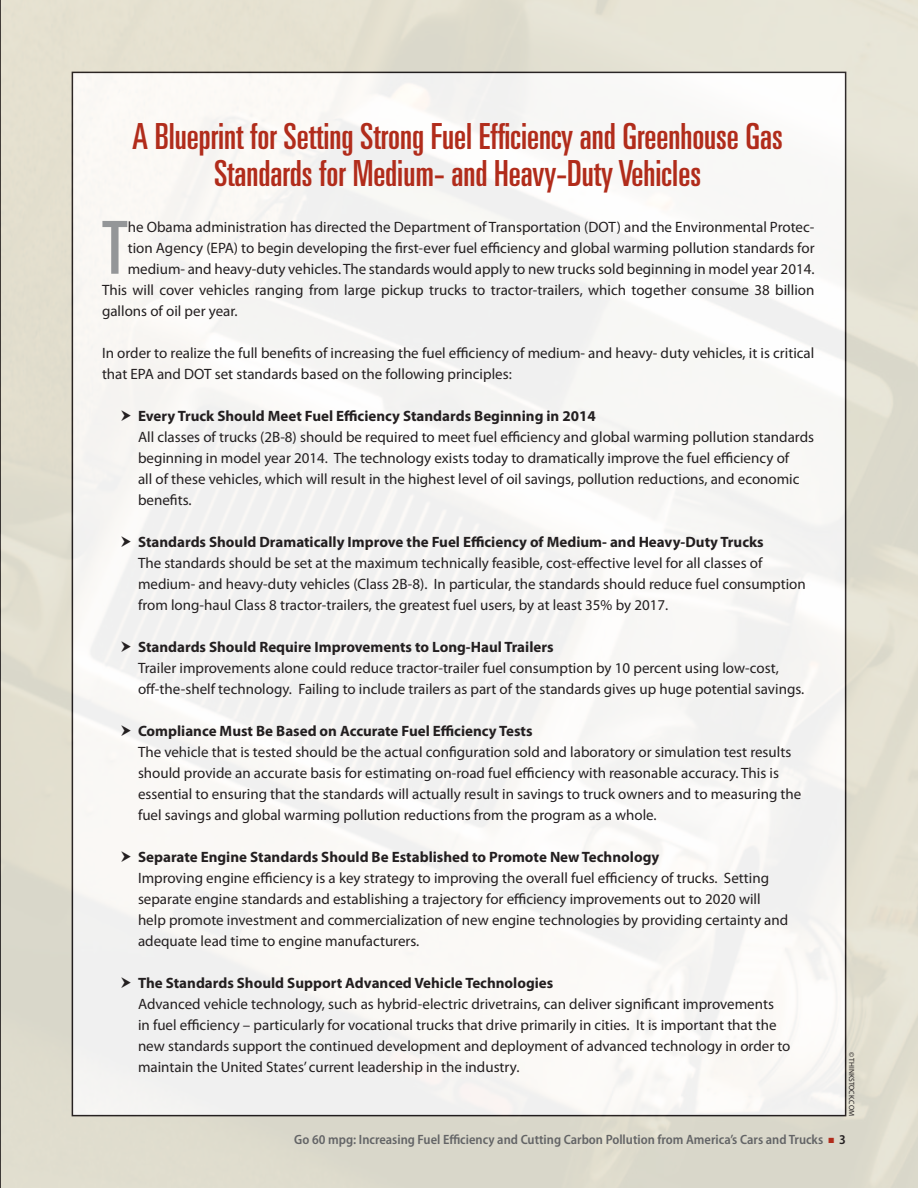
<style>
.page{position:relative;width:918px;height:1188px;background:#fff}
.page>*{position:absolute;margin:0;border:0;box-sizing:border-box;transform-origin:0 0}
.t1{font:ultra-condensed 73.2px "Univers";color:#949698}
.t2{font:ultra-condensed 36px/37.5px "Univers";color:#b12c1b;text-align:center}
.t3{font:15px/21px "Myriad Pro";color:#231f20}
.t4{font:700 15px "Myriad Pro";color:#231f20}
.t5{font:600 semi-condensed 13.5px "Myriad Pro";color:#636466}
.t6{font:7.5px "Myriad Pro";letter-spacing:.13em;color:#231f20}
.s1{color:#b12c1b}
.s2{color:#231f20}
</style>
<div class="page">
<img style="left:0;top:0;width:918px;height:1188px">
<svg style="left:121px;top:410px;width:10px;height:11px"></svg>
<svg style="left:121px;top:536px;width:10px;height:11px"></svg>
<svg style="left:121px;top:641px;width:10px;height:11px"></svg>
<svg style="left:121px;top:725px;width:10px;height:11px"></svg>
<svg style="left:121px;top:851px;width:10px;height:11px"></svg>
<svg style="left:121px;top:977px;width:10px;height:11px"></svg>
<h2 class="t2" style="left:132px;top:117px;width:652px">A Blueprint for Setting Strong Fuel Efficiency and Greenhouse Gas<br>Standards for Medium- and Heavy-Duty Vehicles</h2>
<h1 class="t1" style="left:102px;top:206px;width:27px">T</h1>
<p class="t3" style="left:128px;top:216px;width:688px">he Obama administration has directed the Department of Transportation (DOT) and the Environmental Protec-</p>
<p class="t3" style="left:128px;top:237px;width:688px">tion Agency (EPA) to begin developing the first-ever fuel efficiency and global warming pollution standards for</p>
<p class="t3" style="left:128px;top:258px;width:688px">medium- and heavy-duty vehicles. The standards would apply to new trucks sold beginning in model year 2014.</p>
<p class="t3" style="left:102px;top:279px;width:714px">This will cover vehicles ranging from large pickup trucks to tractor-trailers, which together consume 38 billion</p>
<p class="t3" style="left:102px;top:300px;width:137px">gallons of oil per year.</p>
<p class="t3" style="left:102px;top:342px;width:714px">I n order to realize the full benefits of increasing the fuel efficiency of medium- and heavy- duty vehicles, it is critical that EPA and DOT set standards based on the following principles:</p>
<p class="t4" style="left:138px;top:406px;width:459px">Every Truck Should Meet Fuel Efficiency Standards Beginning in 2014</p>
<p class="t3" style="left:138px;top:426px;width:678px">All classes of trucks (2B-8) should be required to meet fuel efficiency and global warming pollution standards beginning in model year 2014. The technology exists today to dramatically improve the fuel efficiency of<br>all of these vehicles, which will result in the highest level of oil savings, pollution reductions, and economic benefits.</p>
<p class="t4" style="left:138px;top:532px;width:627px">Standards Should Dramatically Improve the Fuel Efficiency of Medium- and Heavy-Duty Trucks</p>
<p class="t3" style="left:138px;top:552px;width:669px">The standards should be set at the maximum technically feasible, cost-effective level for all classes of medium- and heavy-duty vehicles (Class 2B-8). I n particular, the standards should reduce fuel consumption from long-haul Class 8 tractor-trailers, the greatest fuel users, by at least 35% by 2017.</p>
<p class="t4" style="left:138px;top:637px;width:417px">Standards Should Require Improvements to Long-Haul Trailers</p>
<p class="t3" style="left:138px;top:657px;width:668px">Trailer improvements alone could reduce tractor-trailer fuel consumption by 10 percent using low-cost, off-the-shelf technology. Failing to include trailers as part of the standards gives up huge potential savings.</p>
<p class="t4" style="left:138px;top:721px;width:396px">Compliance Must Be Based on Accurate Fuel Efficiency Tests</p>
<p class="t3" style="left:138px;top:741px;width:665px">The vehicle that is tested should be the actual configuration sold and laboratory or simulation test results should provide an accurate basis for estimating on-road fuel efficiency with reasonable accuracy. This is essential to ensuring that the standards will actually result in savings to truck owners and to measuring the fuel savings and global warming pollution reductions from the program as a whole.</p>
<p class="t4" style="left:138px;top:847px;width:523px">Separate Engine Standards Should Be Established to Promote New Technology</p>
<p class="t3" style="left:138px;top:867px;width:652px;text-indent:-18px">I mproving engine efficiency is a key strategy to improving the overall fuel efficiency of trucks. Setting separate engine standards and establishing a trajectory for efficiency improvements out to 2020 will help promote investment and commercialization of new engine technologies by providing certainty and adequate lead time to engine manufacturers.</p>
<p class="t4" style="left:138px;top:973px;width:417px">The Standards Should Support Advanced Vehicle Technologies</p>
<p class="t3" style="left:138px;top:993px;width:654px">Advanced vehicle technology, such as hybrid-electric drivetrains, can deliver significant improvements<br>in fuel efficiency – particularly for vocational trucks that drive primarily in cities. It is important that the new standards support the continued development and deployment of advanced technology in order to maintain the United States’ current leadership in the industry.</p>
<p class="t6" style="left:856px;top:1052px;width:66px;rotate:90deg">© thinkstock.com</p>
<p class="t5" style="left:294px;top:1132px;width:553px">Go 60 mpg: Increasing Fuel Efficiency and Cutting Carbon Pollution from America’s Cars and Trucks <span class="s1">■</span> <span class="s2">3</span></p>
</div>
